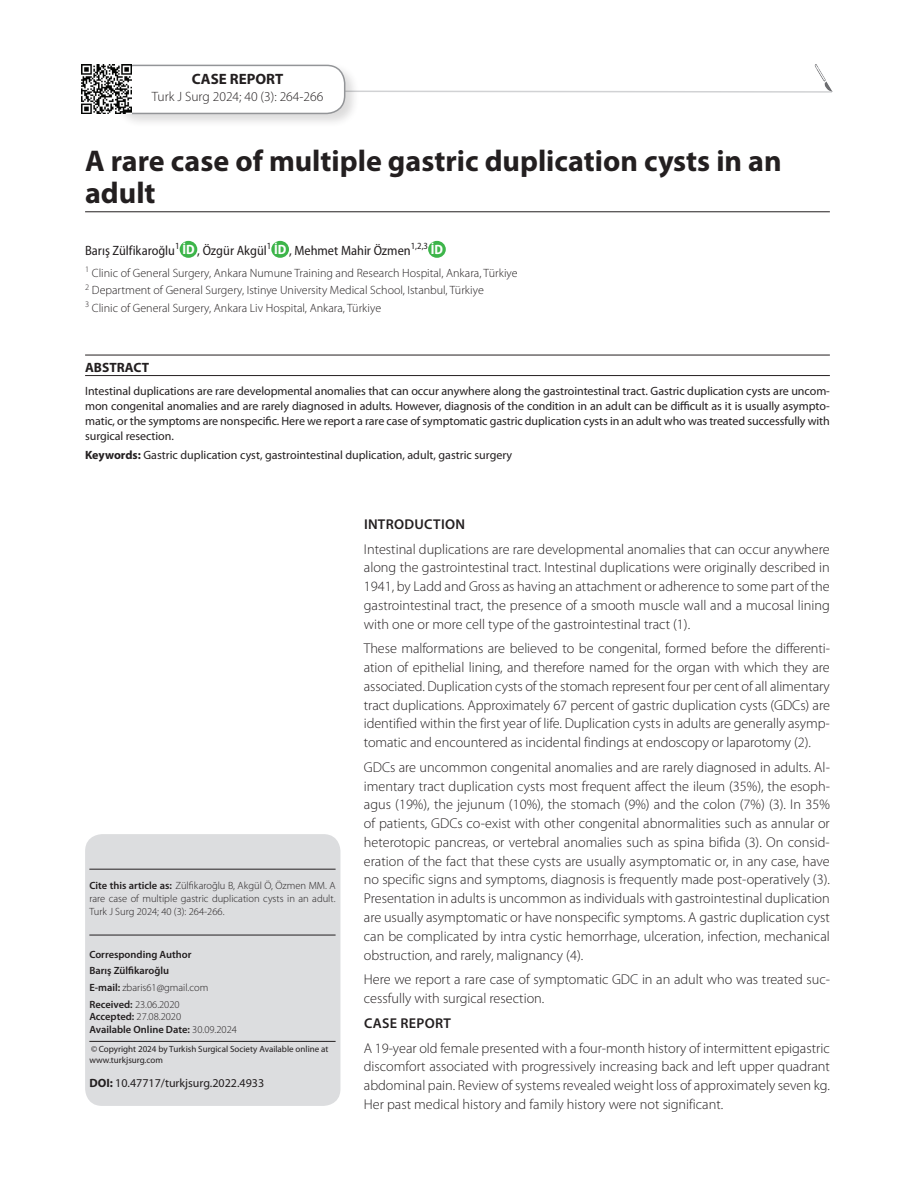
<style>
.page{position:relative;width:915px;height:1191px;background:#fff}
.page>*{position:absolute;margin:0;border:0;box-sizing:border-box;transform-origin:0 0}
.t1{font:700 30px/31.5px "Myriad Pro";color:#231f20}
.t2{font:700 15px "Myriad Pro";color:#231f20}
.t3{font:300 14.25px/18.8px "Myriad Pro";color:#231f20;text-align:justify}
.t4{font:600 14.25px "Myriad Pro";letter-spacing:.02em;color:#231f20}
.t5{font:semi-condensed 13.5px "Myriad Pro";color:#231f20}
.t6{font:300 13.5px "Myriad Pro";color:#231f20}
.t7{font:700 13.5px "Myriad Pro";color:#231f20}
.t8{font:12px/15px "Myriad Pro";color:#231f20;text-align:justify}
.t9{font:300 12px/17.7px "Myriad Pro";color:#231f20}
.t10{font:300 10.5px/12.8px "Myriad Pro";color:#231f20;text-align:justify}
.t11{font:600 10.5px/15.6px "Myriad Pro";color:#231f20}
.t12{font:9px/10.5px "Myriad Pro";color:#231f20}
.s1{font-weight:700;color:#fff}
.s2{font-weight:700}
.s3{font-weight:600}
.s4{font-weight:300}
</style>
<div class="page">
<svg style="left:359px;top:90px;width:474px;height:3px"></svg>
<div style="left:113px;top:62px;width:246px;height:66px;background:#231f20;opacity:.16"></div>
<div style="left:116px;top:65px;width:228px;height:48px;background:#fff;border-radius:18px"></div>
<div style="left:115px;top:65px;width:230px;height:49px;border:2px solid #939598;border-radius:18px"></div>
<div style="left:179px;top:241px;width:18px;height:17px;background:#3db54a;border-radius:50%"></div>
<div style="left:271px;top:241px;width:18px;height:17px;background:#3db54a;border-radius:50%"></div>
<div style="left:428px;top:241px;width:17px;height:17px;background:#3db54a;border-radius:50%"></div>
<hr style="left:85px;top:211px;width:744px;height:1px;background:#231f20">
<div style="left:85px;top:834px;width:255px;height:272px;background:#dcdddf;border-radius:17px"></div>
<hr style="left:89px;top:868px;width:246px;height:1px;background:#231f20">
<hr style="left:89px;top:934px;width:246px;height:1px;background:#231f20">
<hr style="left:89px;top:1041px;width:246px;height:1px;background:#231f20">
<hr style="left:85px;top:375px;width:744px;height:1px;background:#231f20">
<hr style="left:85px;top:355px;width:744px;height:1px;background:#231f20">
<img style="left:814px;top:64px;width:17px;height:27px">
<img style="left:81px;top:64px;width:50px;height:50px">
<p class="t2" style="left:192px;top:71px;width:93px">CASE REPORT</p>
<p class="t6" style="left:152px;top:89px;width:173px">Turk J Surg 2024; 40 (3): 264-266</p>
<h1 class="t1" style="left:85px;top:146px;width:697px">A rare case of multiple gastric duplication cysts in an adult</h1>
<p class="t5" style="left:85px;top:243px;width:359px">Barış Zülfikaroğlu<sup>1</sup> <span class="s1">İD</span> , Özgür Akgül<sup>1</sup> <span class="s1">İD</span> , Mehmet Mahir Özmen<sup>1,2,3</sup> <span class="s1">İD</span></p>
<p class="t9" style="left:85px;top:264px;width:434px"><sup>1</sup> Clinic of General Surgery, Ankara Numune Training and Research Hospital, Ankara, Türkiye<br><sup>2</sup> Department of General Surgery, Istinye University Medical School, Istanbul, Türkiye<br><sup>3</sup> Clinic of General Surgery, Ankara Liv Hospital, Ankara, Türkiye</p>
<p class="t7" style="left:85px;top:359px;width:65px">ABSTRACT</p>
<p class="t8" style="left:85px;top:384px;width:746px">Intestinal duplications are rare developmental anomalies that can occur anywhere along the gastrointestinal tract. Gastric duplication cysts are uncom&shy;mon congenital anomalies and are rarely diagnosed in adults. However, diagnosis of the condition in an adult can be difficult as it is usually asympto&shy;matic, or the symptoms are nonspecific. Here we report a rare case of symptomatic gastric duplication cysts in an adult who was treated successfully with surgical resection.</p>
<p class="t8" style="left:85px;top:448px;width:428px"><span class="s2">Keywords:</span> Gastric duplication cyst, gastrointestinal duplication, adult, gastric surgery</p>
<p class="t10" style="left:89px;top:879px;width:248px"><span class="s3">Cite this article as:</span> Zülfikaroğlu B, Akgül Ö, Özmen MM. A rare case of multiple gastric duplication cysts in an adult.<br>Turk J Surg 2024; 40 (3): 264-266.</p>
<p class="t11" style="left:89px;top:947px;width:104px">Corresponding Author<br>Barış Zülfikaroğlu</p>
<p class="t10" style="left:89px;top:979px;width:120px;line-height:17px"><span class="s3">E-mail:</span> zbaris61@gmail.com<br><span class="s3">Received:</span> 23.06.2020</p>
<p class="t11" style="left:89px;top:1010px;width:149px;line-height:12.8px">Accepted: <span class="s4">27.08.2020<br></span>Available Online Date: <span class="s4">30.09.2024</span></p>
<p class="t12" style="left:89px;top:1044px;width:240px">©Copyright 2024 by Turkish Surgical Society Available online at www.turkjsurg.com</p>
<p class="t8" style="left:89px;top:1075px;width:176px"><span class="s2">DOI:</span> 10.47717/turkjsurg.2022.4933</p>
<p class="t4" style="left:364px;top:516px;width:32px">Introd</p>
<p class="t4" style="left:414px;top:516px;width:52px">uctIon</p>
<p class="t3" style="left:364px;top:539px;width:467px">Intestinal duplications are rare developmental anomalies that can occur anywhere along the gastrointestinal tract. Intestinal duplications were originally described in 1941, by Ladd and Gross as having an attachment or adherence to some part of the gastrointestinal tract, the presence of a smooth muscle wall and a mucosal lining with one or more cell type of the gastrointestinal tract (1).</p>
<p class="t3" style="left:364px;top:639px;width:467px">These malformations are believed to be congenital, formed before the differenti&shy;ation of epithelial lining, and therefore named for the organ with which they are associated. Duplication cysts of the stomach represent four per cent of all alimentary tract duplications. Approximately 67 percent of gastric duplication cysts (GDCs) are identified within the first year of life. Duplication cysts in adults are generally asymp&shy;tomatic and encountered as incidental findings at endoscopy or laparotomy (2).</p>
<p class="t3" style="left:364px;top:758px;width:467px">GDCs are uncommon congenital anomalies and are rarely diagnosed in adults. Al&shy;imentary tract duplication cysts most frequent affect the ileum (35%), the esoph&shy;agus (19%), the jejunum (10%), the stomach (9%) and the colon (7%) (3). In 35% of patients, GDCs co-exist with other congenital abnormalities such as annular or heterotopic pancreas, or vertebral anomalies such as spina bifida (3). On consid&shy;eration of the fact that these cysts are usually asymptomatic or, in any case, have no specific signs and symptoms, diagnosis is frequently made post-operatively (3).<br>Presentation in adults is uncommon as individuals with gastrointestinal duplication are usually asymptomatic or have nonspecific symptoms. A gastric duplication cyst can be complicated by intra cystic hemorrhage, ulceration, infection, mechanical obstruction, and rarely, malignancy (4).</p>
<p class="t3" style="left:364px;top:970px;width:467px">Here we report a rare case of symptomatic GDC in an adult who was treated suc&shy;cessfully with surgical resection.</p>
<p class="t4" style="left:364px;top:1015px;width:88px">CASE re port</p>
<p class="t3" style="left:364px;top:1038px;width:467px">A 19-year old female presented with a four-month history of intermittent epigastric discomfort associated with progressively increasing back and left upper quadrant abdominal pain. Review of systems revealed weight loss of approximately seven kg.<br>Her past medical history and family history were not significant.</p>
</div>
